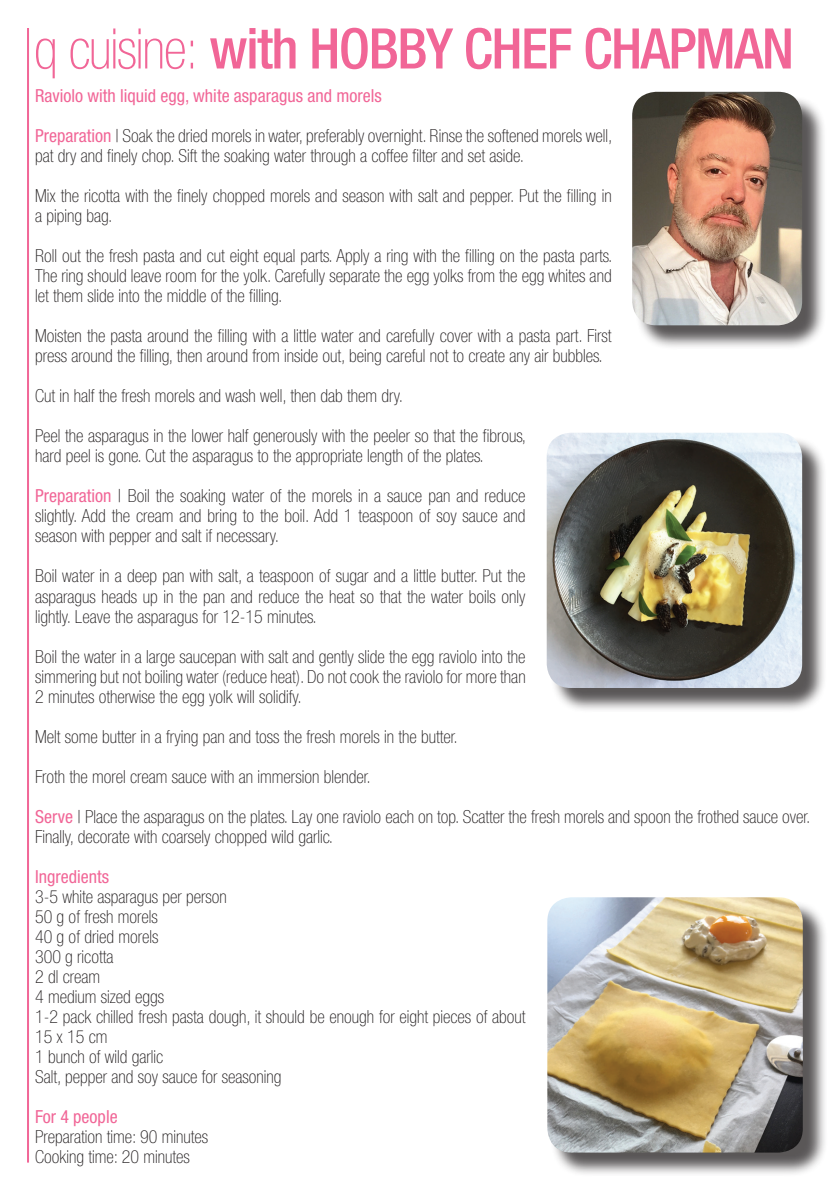
<style>
.page{position:relative;width:840px;height:1191px;background:#fff}
.page>*{position:absolute;margin:0;border:0;box-sizing:border-box;transform-origin:0 0}
.side_lines{font:500 condensed 56px "Helvetica Neue";letter-spacing:-.025em;color:#f16697}
.t1{font:100 condensed 18px/20px "Helvetica Neue";color:#231f20}
.t2{font:condensed 18px "Helvetica Neue";color:#f16697}
.s1{font-weight:100}
.s2{font-weight:400;color:#f16697}
</style>
<div class="page">
<hr style="left:27px;top:28px;width:2px;height:1134px;background:#f16697">
<div style="left:634px;top:95px;width:192px;height:255px;background:#231f20;opacity:.75"></div>
<img style="left:632px;top:92px;width:169px;height:233px">
<div style="left:549px;top:436px;width:277px;height:277px;background:#231f20;opacity:.75"></div>
<img style="left:546px;top:433px;width:255px;height:255px">
<div style="left:550px;top:900px;width:277px;height:277px;background:#231f20;opacity:.75"></div>
<img style="left:547px;top:897px;width:255px;height:255px">
<p class="side_lines" style="left:34px;top:15px;width:761px"><span class="s1">q cuisine:</span> with HOBBY CHEF CHAPMAN</p>
<p class="t2" style="left:35px;top:85px;width:348px">Raviolo with liquid egg, white asparagus and morels</p>
<p class="t1" style="left:35px;top:126px;width:578px"><span class="s2">Preparation</span> | Soak the dried morels in water, preferably overnight. Rinse the softened morels well, pat dry and finely chop. Sift the soaking water through a coffee filter and set aside.</p>
<p class="t1" style="left:35px;top:186px;width:578px">Mix the ricotta with the finely chopped morels and season with salt and pepper. Put the filling in a piping bag.</p>
<p class="t1" style="left:35px;top:246px;width:578px;text-align:justify">Roll out the fresh pasta and cut eight equal parts. Apply a ring with the filling on the pasta parts.<br>The ring should leave room for the yolk. Carefully separate the egg yolks from the egg whites and let them slide into the middle of the filling.</p>
<p class="t1" style="left:35px;top:326px;width:577px">Moisten the pasta around the filling with a little water and carefully cover with a pasta part. First press around the filling, then around from inside out, being careful not to create any air bubbles.</p>
<p class="t1" style="left:35px;top:386px;width:369px">Cut in half the fresh morels and wash well, then dab them dry.</p>
<p class="t1" style="left:35px;top:426px;width:492px">Peel the asparagus in the lower half generously with the peeler so that the fibrous, hard peel is gone. Cut the asparagus to the appropriate length of the plates.</p>
<p class="t1" style="left:35px;top:486px;width:492px;text-align:justify"><span class="s2">Preparation</span> | Boil the soaking water of the morels in a sauce pan and reduce slightly. Add the cream and bring to the boil. Add 1 teaspoon of soy sauce and season with pepper and salt if necessary.</p>
<p class="t1" style="left:35px;top:566px;width:492px;text-align:justify">Boil water in a deep pan with salt, a teaspoon of sugar and a little butter. Put the asparagus heads up in the pan and reduce the heat so that the water boils only lightly. Leave the asparagus for 12-15 minutes.</p>
<p class="t1" style="left:35px;top:646px;width:492px;text-align:justify">Boil the water in a large saucepan with salt and gently slide the egg raviolo into the simmering but not boiling water (reduce heat). Do not cook the raviolo for more than 2 minutes otherwise the egg yolk will solidify.</p>
<p class="t1" style="left:35px;top:726px;width:424px">Melt some butter in a frying pan and toss the fresh morels in the butter.</p>
<p class="t1" style="left:35px;top:766px;width:337px">Froth the morel cream sauce with an immersion blender.</p>
<p class="t1" style="left:35px;top:806px;width:776px"><span class="s2">Serve</span> | Place the asparagus on the plates. Lay one raviolo each on top. Scatter the fresh morels and spoon the frothed sauce over.<br>Finally, decorate with coarsely chopped wild garlic.</p>
<p class="t2" style="left:35px;top:865px;width:75px">Ingredients</p>
<p class="t1" style="left:35px;top:886px;width:193px">3-5 white asparagus per person</p>
<p class="t1" style="left:35px;top:906px;width:124px">50 g of fresh morels</p>
<p class="t1" style="left:35px;top:926px;width:125px">40 g of dried morels</p>
<p class="t1" style="left:35px;top:946px;width:80px">300 g ricotta</p>
<p class="t1" style="left:35px;top:966px;width:66px">2 dl cream</p>
<p class="t1" style="left:35px;top:986px;width:130px">4 medium sized eggs</p>
<p class="t1" style="left:35px;top:1006px;width:491px">1-2 pack chilled fresh pasta dough, it should be enough for eight pieces of about<br>15 x 15 cm</p>
<p class="t1" style="left:35px;top:1046px;width:129px">1 bunch of wild garlic</p>
<p class="t1" style="left:35px;top:1066px;width:248px">Salt, pepper and soy sauce for seasoning</p>
<p class="t2" style="left:35px;top:1105px;width:84px">For 4 people</p>
<p class="t1" style="left:35px;top:1126px;width:174px">Preparation time: 90 minutes</p>
<p class="t1" style="left:35px;top:1146px;width:156px">Cooking time: 20 minutes</p>
</div>
